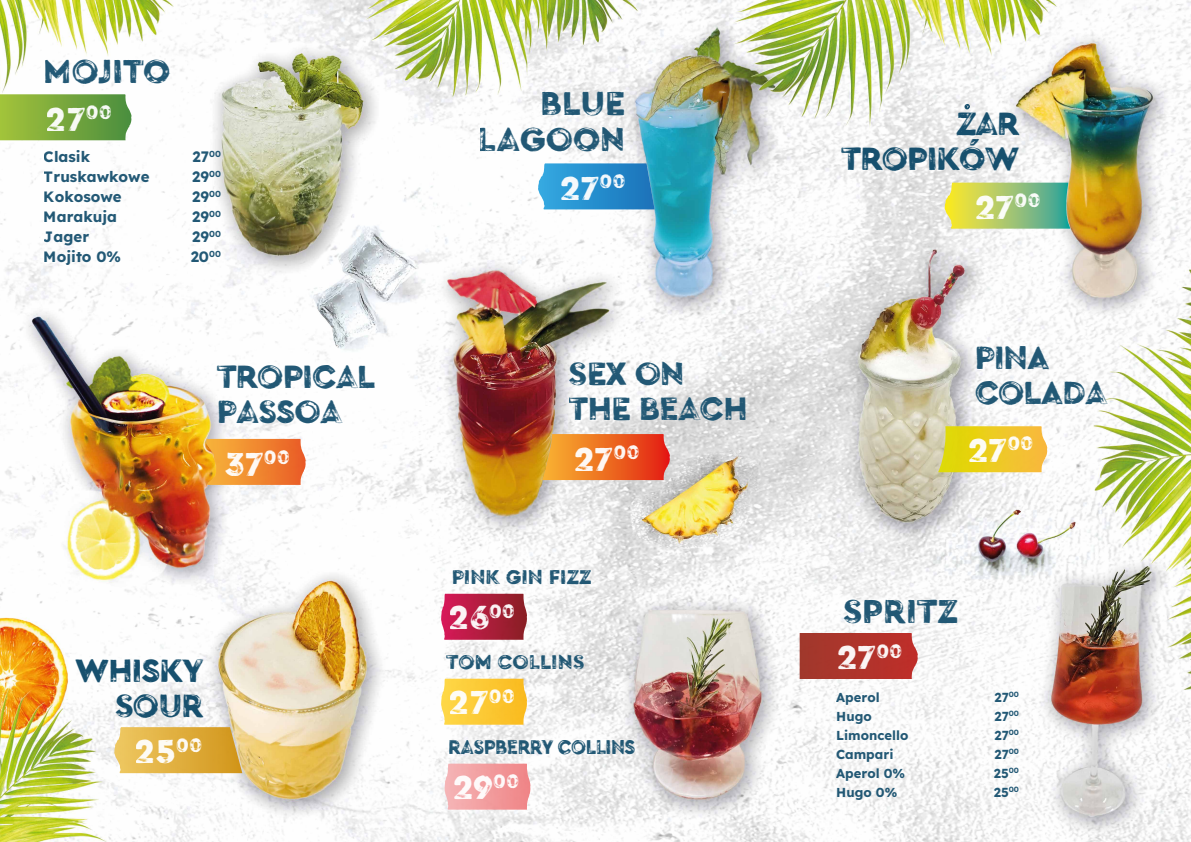
<style>
.page{position:relative;width:1191px;height:842px;background:#fff}
.page>*{position:absolute;margin:0;border:0;box-sizing:border-box;transform-origin:0 0}
.t1{font:900 35px "Cera Brush";color:#fff}
.t2{font:900 35px/36px "Cera Brush";color:#17506e;text-align:right}
.t3{font:900 34px/35px "Cera Brush";letter-spacing:-.025em;color:#17506e}
.t4{font:900 21px "Cera Brush";letter-spacing:-.01em;color:#17506e}
.t5{font:900 21px "Cera Brush";letter-spacing:-.01em;color:#17506e;scale:.93 1}
.t6{font:700 15px "Lexend Deca";color:#17506e}
.t7{font:700 13px "Lexend Deca";color:#17506e}
</style>
<div class="page">
<img style="left:0;top:0;width:1191px;height:842px">
<svg style="left:0;top:94px;width:132px;height:46px;background:#7cab43"></svg>
<svg style="left:441px;top:594px;width:86px;height:46px;background:#b32847"></svg>
<svg style="left:441px;top:679px;width:86px;height:46px;background:#fbcb3d"></svg>
<svg style="left:444px;top:764px;width:86px;height:46px;background:#f2a1a2"></svg>
<svg style="left:964px;top:104px;width:6px;height:5px"></svg>
<svg style="left:114px;top:727px;width:128px;height:46px;background:#e1b249"></svg>
<svg style="left:938px;top:426px;width:109px;height:46px;background:#ebcc2e"></svg>
<svg style="left:206px;top:439px;width:100px;height:46px;background:#f08d35"></svg>
<svg style="left:799px;top:633px;width:119px;height:46px;background:#b13a32"></svg>
<svg style="left:538px;top:163px;width:116px;height:46px;background:#2f93cf"></svg>
<svg style="left:542px;top:434px;width:128px;height:46px;background:#eb6f27"></svg>
<svg style="left:944px;top:183px;width:126px;height:46px;background:#a3c66f"></svg>
<h1 class="t2" style="left:44px;top:53px;width:128px">MOJITO</h1>
<h1 class="t1" style="left:46px;top:91px;width:68px">27<sup>00</sup></h1>
<p class="t6" style="left:44px;top:144px;width:48px">Clasik</p>
<p class="t6" style="left:193px;top:144px;width:30px">27<sup>00</sup></p>
<p class="t6" style="left:44px;top:164px;width:107px">Truskawkowe</p>
<p class="t6" style="left:192px;top:164px;width:30px">29<sup>00</sup></p>
<p class="t6" style="left:44px;top:184px;width:80px">Kokosowe</p>
<p class="t6" style="left:192px;top:184px;width:30px">29<sup>00</sup></p>
<p class="t6" style="left:44px;top:204px;width:75px">Marakuja</p>
<p class="t6" style="left:192px;top:204px;width:30px">29<sup>00</sup></p>
<p class="t6" style="left:44px;top:224px;width:47px">Jager</p>
<p class="t6" style="left:192px;top:224px;width:30px">29<sup>00</sup></p>
<p class="t6" style="left:44px;top:244px;width:79px">Mojito 0%</p>
<p class="t6" style="left:191px;top:244px;width:32px">20<sup>00</sup></p>
<h2 class="t3" style="left:217px;top:359px;width:160px">TROPICAL<br>PASSOA</h2>
<h1 class="t1" style="left:225px;top:436px;width:66px">37<sup>00</sup></h1>
<h2 class="t3" style="left:75px;top:653px;width:131px;text-align:right">WHISKY<br>SOUR</h2>
<h1 class="t1" style="left:135px;top:724px;width:69px">25<sup>00</sup></h1>
<h1 class="t2" style="left:478px;top:85px;width:149px">BLUE<br>LAGOON</h1>
<h1 class="t1" style="left:559px;top:160px;width:68px">27<sup>00</sup></h1>
<h2 class="t3" style="left:569px;top:356px;width:180px">SEX ON<br>THE BEACH</h2>
<h1 class="t1" style="left:573px;top:431px;width:68px">27<sup>00</sup></h1>
<h3 class="t4" style="left:451px;top:560px;width:142px">PINK GIN FIZZ</h3>
<h1 class="t1" style="left:449px;top:590px;width:68px">26<sup>00</sup></h1>
<h3 class="t4" style="left:446px;top:646px;width:140px">TOM COLLINS</h3>
<h1 class="t1" style="left:449px;top:675px;width:68px">27<sup>00</sup></h1>
<h3 class="t5" style="left:449px;top:731px;width:202px">RASPBERRY COLLINS</h3>
<h1 class="t1" style="left:452px;top:760px;width:69px">29<sup>00</sup></h1>
<h2 class="t3" style="left:841px;top:106px;width:180px;text-align:right">ZAR<br>TROPIKÓW</h2>
<h1 class="t1" style="left:974px;top:180px;width:68px">27<sup>00</sup></h1>
<h2 class="t3" style="left:974px;top:340px;width:135px">PINA<br>COLADA</h2>
<h1 class="t1" style="left:967px;top:422px;width:68px">27<sup>00</sup></h1>
<h1 class="t2" style="left:842px;top:592px;width:117px">SPRITZ</h1>
<h1 class="t1" style="left:836px;top:630px;width:68px">27<sup>00</sup></h1>
<p class="t7" style="left:836px;top:687px;width:45px">Aperol</p>
<p class="t7" style="left:994px;top:687px;width:26px">27<sup>00</sup></p>
<p class="t7" style="left:836px;top:706px;width:37px">Hugo</p>
<p class="t7" style="left:994px;top:706px;width:26px">27<sup>00</sup></p>
<p class="t7" style="left:836px;top:725px;width:74px">Limoncello</p>
<p class="t7" style="left:994px;top:725px;width:26px">27<sup>00</sup></p>
<p class="t7" style="left:836px;top:744px;width:59px">Campari</p>
<p class="t7" style="left:994px;top:744px;width:26px">27<sup>00</sup></p>
<p class="t7" style="left:836px;top:763px;width:70px">Aperol 0%</p>
<p class="t7" style="left:994px;top:763px;width:27px">25<sup>00</sup></p>
<p class="t7" style="left:836px;top:782px;width:63px">Hugo 0%</p>
<p class="t7" style="left:994px;top:782px;width:27px">25<sup>00</sup></p>
</div>
